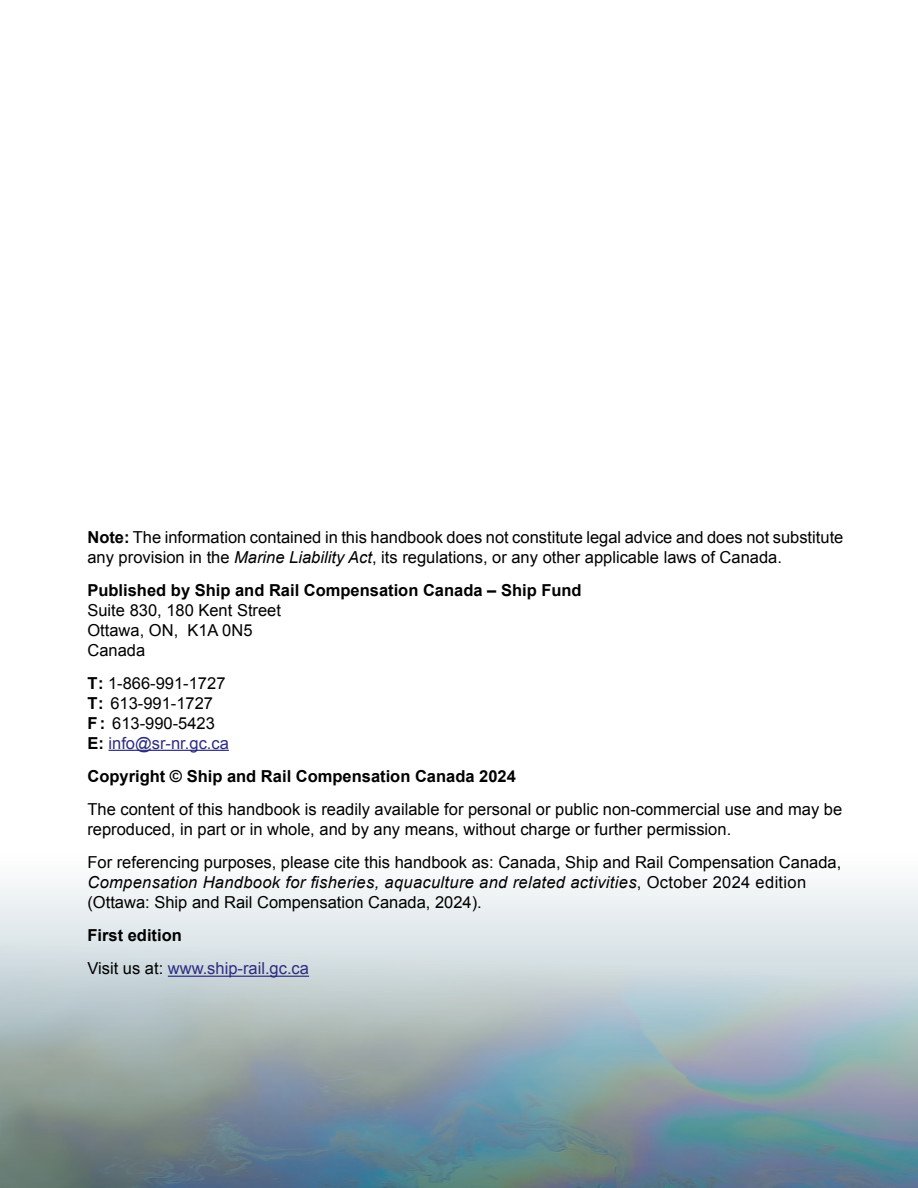
<style>
.page{position:relative;width:918px;height:1188px;background:#fff}
.page>*{position:absolute;margin:0;border:0;box-sizing:border-box;transform-origin:0 0}
.t1{font:16.5px/19.8px "Arial";color:#000}
.t2{font:700 16.5px "Arial";color:#000}
.t3{font:16.5px/33.3px "Arial";color:#2c2d81}
.s1{font-weight:700}
.s2{font-style:italic}
.s3{color:#2c2d81}
.s4{font-weight:700;color:#000}
.s5{color:#000}
</style>
<div class="page">
<svg style="left:0;top:883px;width:918px;height:305px;background:#a5b6bd"></svg>
<hr style="left:109px;top:750px;width:120px;height:1px;background:#2c2d81">
<hr style="left:168px;top:976px;width:141px;height:1px;background:#2c2d81">
<p class="t1" style="left:87px;top:528px;width:757px"><span class="s1">Note:</span> The information contained in this handbook does not constitute legal advice and does not substitute any provision in the <span class="s2">Marine Liability Act</span>, its regulations, or any other applicable laws of Canada.</p>
<p class="t2" style="left:87px;top:580px;width:496px">Published by Ship and Rail Compensation Canada – Ship Fund</p>
<p class="t1" style="left:87px;top:601px;width:195px">Suite 830, 180 Kent Street<br>Ottawa, ON, K1A 0N5<br>Canada</p>
<p class="t1" style="left:87px;top:674px;width:143px"><span class="s1">T:</span> 1-866-991-1727<br><span class="s1">T:</span> 613-991-1727<br><span class="s1">F:</span> 613-990-5423<br><span class="s1">E:</span> <span class="s3">info@sr-nr.gc.ca</span></p>
<p class="t2" style="left:87px;top:765px;width:430px">Copyright © Ship and Rail Compensation Canada 2024</p>
<p class="t1" style="left:87px;top:800px;width:756px">The content of this handbook is readily available for personal or public non-commercial use and may be reproduced, in part or in whole, and by any means, without charge or further permission.</p>
<p class="t1" style="left:87px;top:853px;width:755px">For referencing purposes, please cite this handbook as: Canada, Ship and Rail Compensation Canada,<br><span class="s2">Compensation Handbook for fisheries, aquaculture and related activities</span>, October 2024 edition (Ottawa: Ship and Rail Compensation Canada, 2024).</p>
<p class="t3" style="left:87px;top:919px;width:223px"><span class="s4">First edition<br></span><span class="s5">Visit us at:</span> www.ship-rail.gc.ca</p>
</div>
